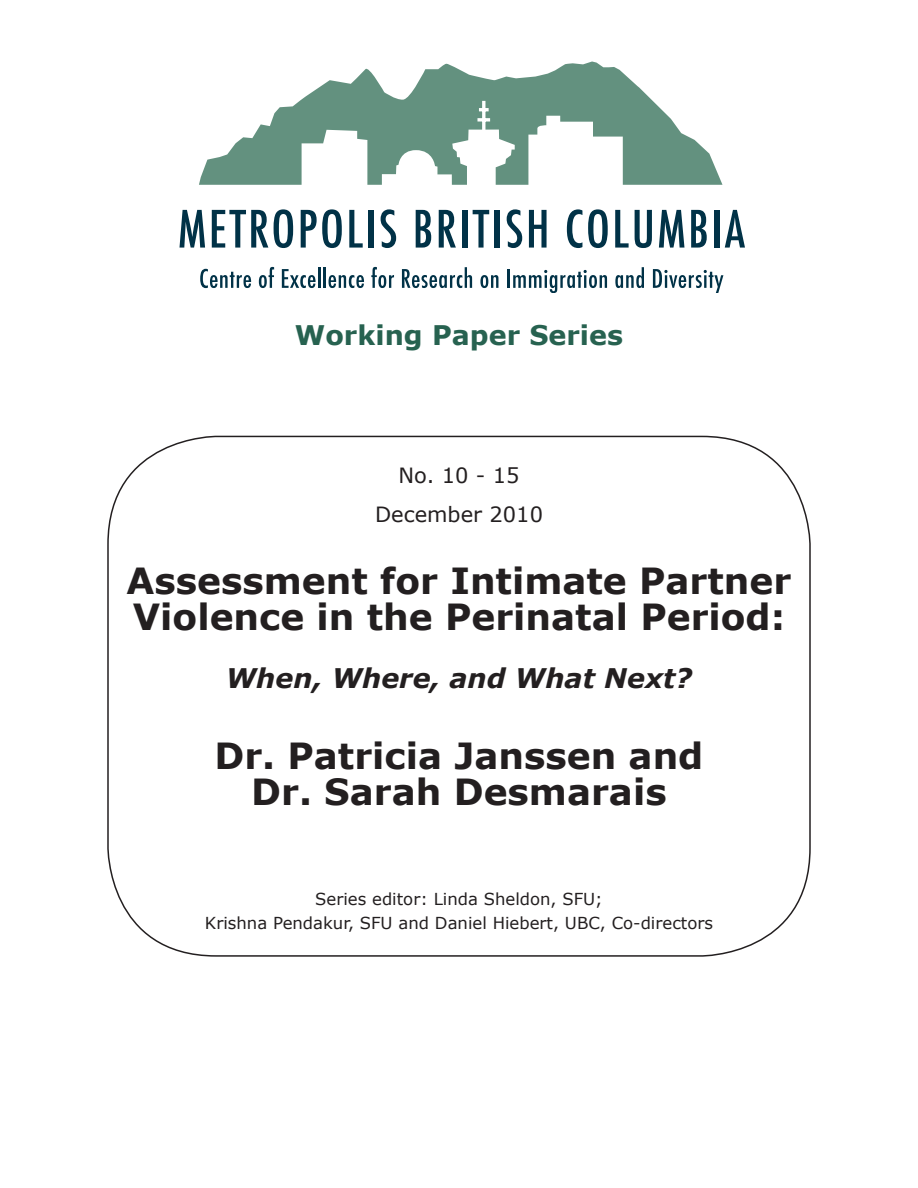
<style>
.page{position:relative;width:918px;height:1188px;background:#fff}
.page>*{position:absolute;margin:0;border:0;box-sizing:border-box;transform-origin:0 0}
.heading_1a__Title{font:700 36px/36px "Verdana";color:#231f20}
.Heading_1b__SubTitle{font:italic 700 27px "Verdana";color:#231f20}
.t1{font:700 27px "Verdana";color:#276250}
.Heading__Series_Numb{font:21px "Verdana";color:#231f20}
.t2{font:16.5px "Verdana";color:#231f20}
</style>
<div class="page">
<svg style="left:199px;top:62px;width:524px;height:123px;fill:#63917f"></svg>
<hr style="left:482px;top:101px;width:3px;height:30px;background:#fff">
<svg style="left:180px;top:210px;width:25px;height:38px"></svg>
<svg style="left:212px;top:210px;width:56px;height:38px"></svg>
<svg style="left:274px;top:209px;width:19px;height:39px"></svg>
<svg style="left:301px;top:108px;width:328px;height:140px"></svg>
<svg style="left:635px;top:210px;width:17px;height:38px"></svg>
<svg style="left:659px;top:210px;width:25px;height:38px"></svg>
<svg style="left:691px;top:210px;width:16px;height:38px"></svg>
<div style="left:714px;top:210px;width:5px;height:38px;background:#013247"></div>
<svg style="left:725px;top:210px;width:20px;height:38px"></svg>
<svg style="left:200px;top:269px;width:51px;height:19px"></svg>
<svg style="left:259px;top:267px;width:15px;height:21px"></svg>
<svg style="left:282px;top:269px;width:34px;height:19px"></svg>
<hr style="left:318px;top:267px;width:2px;height:21px;background:#013247">
<hr style="left:324px;top:267px;width:2px;height:21px;background:#013247">
<svg style="left:329px;top:275px;width:35px;height:13px"></svg>
<svg style="left:371px;top:267px;width:23px;height:21px"></svg>
<svg style="left:402px;top:267px;width:70px;height:21px"></svg>
<svg style="left:480px;top:275px;width:18px;height:13px"></svg>
<hr style="left:507px;top:269px;width:3px;height:19px;background:#013247">
<svg style="left:513px;top:270px;width:94px;height:22px"></svg>
<svg style="left:615px;top:267px;width:29px;height:21px"></svg>
<svg style="left:653px;top:269px;width:70px;height:23px"></svg>
<p class="t1" style="left:295px;top:318px;width:330px">Working Paper Series</p>
<p class="Heading__Series_Numb" style="left:399px;top:462px;width:123px">No. 10 - 15</p>
<p class="Heading__Series_Numb" style="left:375px;top:501px;width:169px">December 2010</p>
<p class="heading_1a__Title" style="left:127px;top:562px;width:666px">Assessment for Intimate Partner<br>Violence in the Perinatal Period:</p>
<p class="Heading_1b__SubTitle" style="left:226px;top:661px;width:468px">When, Where, and What Next?</p>
<p class="heading_1a__Title" style="left:214px;top:737px;width:491px;text-align:center">Dr. Patricia Janssen and<br>Dr. Sarah Desmarais</p>
<p class="t2" style="left:315px;top:888px;width:289px">Series editor: Linda Sheldon, SFU;</p>
<p class="t2" style="left:205px;top:912px;width:510px">Krishna Pendakur, SFU and Daniel Hiebert, UBC, Co-directors</p>
</div>
